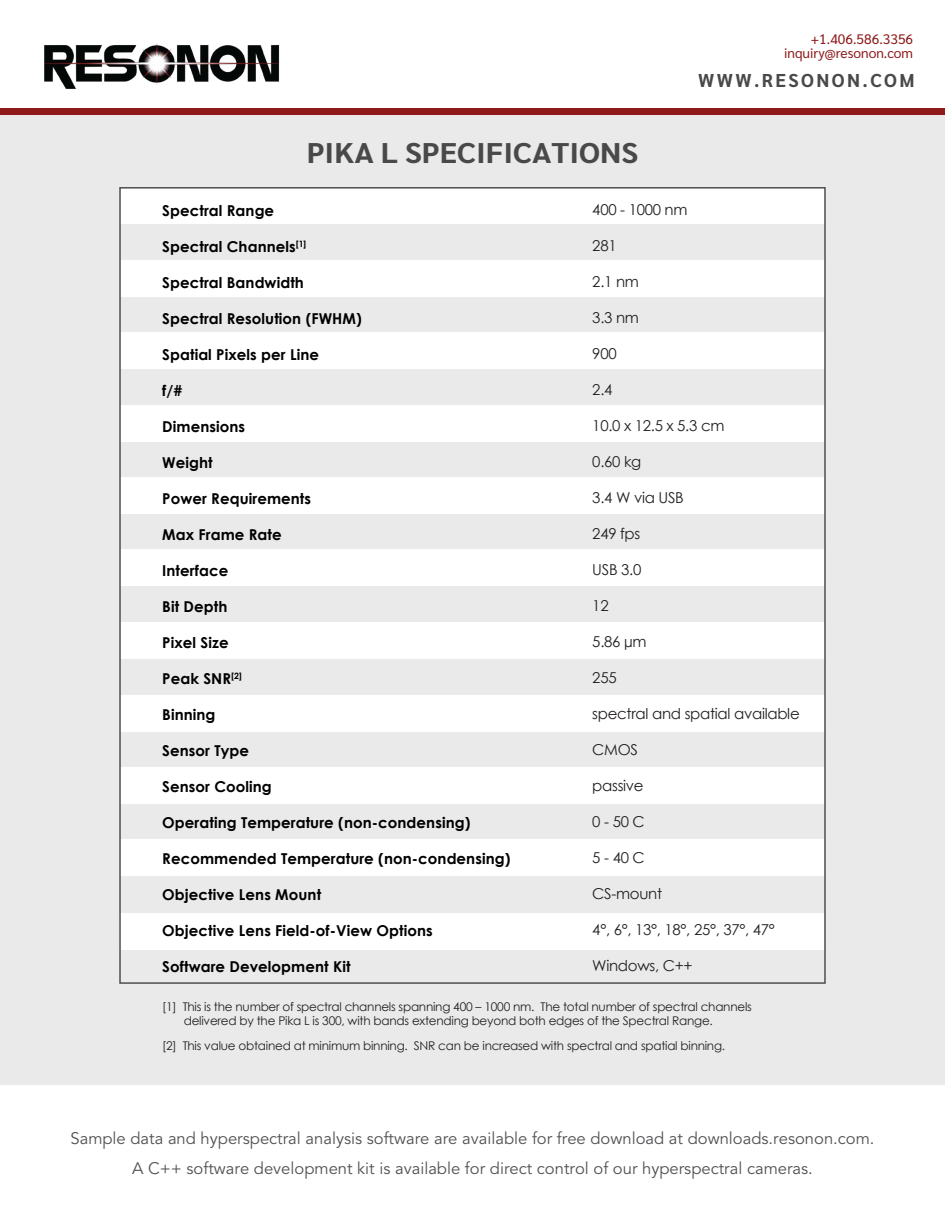
<style>
.page{position:relative;width:945px;height:1215px;background:#fff}
.page>*{position:absolute;margin:0;border:0;box-sizing:border-box;transform-origin:0 0}
.t1{font:700 28.5px "Sarabun";color:#4a494a;scale:1.07 1}
.t2{font:700 18.6px "Sarabun";letter-spacing:.13em;color:#4a494a}
.t3{font:16.65px/30px "Avenir LT Std";color:#515254;text-align:center}
.t4{font:700 15px "Century Gothic";letter-spacing:.005em;color:#000}
.t5{font:15px "Century Gothic";letter-spacing:-.02em;color:#231f20}
.t6{font:13.8px "Sarabun";color:#8e1a1c}
.t7{font:12px/14.4px "Century Gothic";letter-spacing:-.02em;color:#231f20}
</style>
<div class="page">
<div style="left:0;top:112px;width:945px;height:973px;background:#eaeaea"></div>
<div style="left:120px;top:188px;width:705px;height:35px;background:#fff"></div>
<div style="left:120px;top:260px;width:705px;height:36px;background:#fff"></div>
<div style="left:120px;top:333px;width:705px;height:36px;background:#fff"></div>
<div style="left:120px;top:405px;width:705px;height:36px;background:#fff"></div>
<div style="left:120px;top:477px;width:705px;height:36px;background:#fff"></div>
<div style="left:120px;top:550px;width:705px;height:36px;background:#fff"></div>
<div style="left:120px;top:622px;width:705px;height:37px;background:#fff"></div>
<div style="left:120px;top:695px;width:705px;height:36px;background:#fff"></div>
<div style="left:120px;top:767px;width:705px;height:37px;background:#fff"></div>
<div style="left:120px;top:840px;width:705px;height:36px;background:#fff"></div>
<div style="left:120px;top:913px;width:705px;height:36px;background:#fff"></div>
<img style="left:44px;top:43px;width:236px;height:46px">
<div style="left:0;top:108px;width:945px;height:7px;background:#8e1a1c"></div>
<p class="t6" style="left:811px;top:31px;width:104px">+1.406.586.3356</p>
<p class="t6" style="left:784px;top:46px;width:131px">inquiry@resonon.com</p>
<h1 class="t1" style="left:307px;top:137px;width:311px">PIKA L SPECIFICATIONS</h1>
<p class="t2" style="left:698px;top:70px;width:218px">WWW.RESONON.COM</p>
<p class="t5" style="left:592px;top:200px;width:97px">400 - 1000 nm</p>
<p class="t5" style="left:592px;top:236px;width:26px">281</p>
<p class="t5" style="left:592px;top:272px;width:48px">2.1 nm</p>
<p class="t5" style="left:592px;top:308px;width:48px">3.3 nm</p>
<p class="t5" style="left:592px;top:344px;width:26px">900</p>
<p class="t5" style="left:592px;top:380px;width:22px">2.4</p>
<p class="t5" style="left:592px;top:416px;width:134px">10.0 x 12.5 x 5.3 cm</p>
<p class="t5" style="left:592px;top:452px;width:51px">0.60 kg</p>
<p class="t5" style="left:592px;top:488px;width:93px">3.4 W via USB</p>
<p class="t5" style="left:592px;top:524px;width:50px">249 fps</p>
<p class="t5" style="left:592px;top:560px;width:51px">USB 3.0</p>
<p class="t5" style="left:592px;top:596px;width:18px">12</p>
<p class="t5" style="left:592px;top:632px;width:56px">5.86 µm</p>
<p class="t5" style="left:592px;top:668px;width:26px">255</p>
<p class="t5" style="left:592px;top:704px;width:209px">spectral and spatial available</p>
<p class="t5" style="left:592px;top:740px;width:47px">CMOS</p>
<p class="t5" style="left:592px;top:776px;width:53px">passive</p>
<p class="t5" style="left:592px;top:812px;width:54px">0 - 50 C</p>
<p class="t5" style="left:592px;top:848px;width:54px">5 - 40 C</p>
<p class="t5" style="left:592px;top:884px;width:71px">CS-mount</p>
<p class="t5" style="left:592px;top:920px;width:184px">4°, 6°, 13°, 18°, 25°, 37°, 47°</p>
<p class="t5" style="left:592px;top:956px;width:102px">Windows, C++</p>
<p class="t4" style="left:162px;top:200px;width:113px">Spectral Range</p>
<p class="t4" style="left:162px;top:236px;width:146px">Spectral Channels<sup>[1]</sup></p>
<p class="t4" style="left:162px;top:272px;width:143px">Spectral Bandwidth</p>
<p class="t4" style="left:162px;top:308px;width:201px">Spectral Resolution (FWHM)</p>
<p class="t4" style="left:162px;top:344px;width:158px">Spatial Pixels per Line</p>
<p class="t4" style="left:162px;top:380px;width:22px">f/#</p>
<p class="t4" style="left:162px;top:416px;width:84px">Dimensions</p>
<p class="t4" style="left:162px;top:452px;width:52px">Weight</p>
<p class="t4" style="left:162px;top:488px;width:150px">Power Requirements</p>
<p class="t4" style="left:162px;top:524px;width:121px">Max Frame Rate</p>
<p class="t4" style="left:162px;top:560px;width:67px">Interface</p>
<p class="t4" style="left:162px;top:596px;width:67px">Bit Depth</p>
<p class="t4" style="left:162px;top:632px;width:68px">Pixel Size</p>
<p class="t4" style="left:162px;top:668px;width:81px">Peak SNR<sup>[2]</sup></p>
<p class="t4" style="left:162px;top:704px;width:55px">Binning</p>
<p class="t4" style="left:162px;top:740px;width:88px">Sensor Type</p>
<p class="t4" style="left:162px;top:776px;width:111px">Sensor Cooling</p>
<p class="t4" style="left:162px;top:812px;width:310px">Operating Temperature (non-condensing)</p>
<p class="t4" style="left:162px;top:848px;width:350px">Recommended Temperature (non-condensing)</p>
<p class="t4" style="left:162px;top:884px;width:160px">Objective Lens Mount</p>
<p class="t4" style="left:162px;top:920px;width:272px">Objective Lens Field-of-View Options</p>
<p class="t4" style="left:162px;top:956px;width:190px">Software Development Kit</p>
<p class="t7" style="left:184px;top:999px;width:570px;text-indent:-22px">[1] This is the number of spectral channels spanning 400 – 1000 nm. The total number of spectral channels delivered by the Pika L is 300, with bands extending beyond both edges of the Spectral Range.</p>
<p class="t7" style="left:162px;top:1038px;width:565px">[2] This value obtained at minimum binning. SNR can be increased with spectral and spatial binning.</p>
<p class="t3" style="left:70px;top:1123px;width:806px">Sample data and hyperspectral analysis software are available for free download at downloads.resonon.com.<br>A C++ software development kit is available for direct control of our hyperspectral cameras.</p>
</div>
